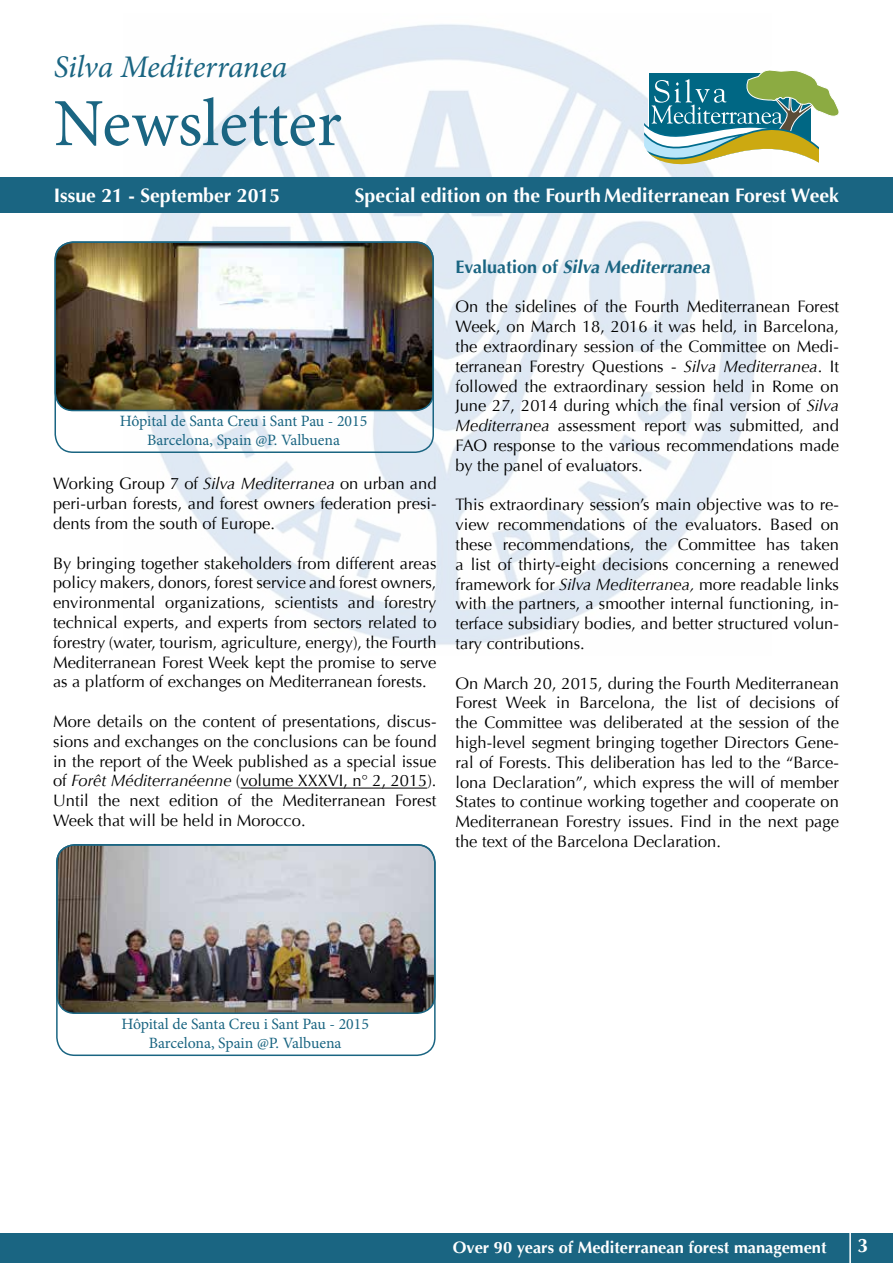
<style>
.page{position:relative;width:893px;height:1263px;background:#fff}
.page>*{position:absolute;margin:0;border:0;box-sizing:border-box;transform-origin:0 0}
.t1{font:67.5px "Minion Pro";color:#1a6582}
.t2{font:italic 31.5px "Minion Pro";color:#1a6582}
.t3{font:700 19.5px "Optima";color:#fff}
.t4{font:italic 700 18px "Optima";color:#1a6582}
.t5{font:16.5px/19.8px "Optima";color:#000;text-align:justify}
.t6{font:700 16.5px "Optima";color:#fff}
.t7{font:15.75px/18.9px "Minion Pro";color:#1a6582;text-align:center}
.s1{font-style:italic}
.s2{font-style:normal}
</style>
<div class="page">
<img style="left:123px;top:24px;width:648px;height:621px">
<div style="left:0;top:178px;width:893px;height:35px;background:#1a6582"></div>
<div style="left:0;top:1234px;width:893px;height:29px;background:#1a6582"></div>
<svg style="left:644px;top:63px;width:195px;height:104px"></svg>
<hr style="left:849px;top:1221px;width:2px;height:42px;background:#fff">
<img style="left:57px;top:845px;width:376px;height:168px">
<hr style="left:241px;top:788px;width:186px;height:1px;background:#000">
<img style="left:55px;top:242px;width:378px;height:168px">
<div style="left:56px;top:844px;width:380px;height:212px;border:2px solid #1a6582;border-radius:18px"></div>
<div style="left:55px;top:241px;width:379px;height:212px;border:2px solid #1a6582;border-radius:18px"></div>
<h2 class="t2" style="left:54px;top:46px;width:235px">Silva Mediterranea</h2>
<h1 class="t1" style="left:54px;top:78px;width:290px">Newsletter</h1>
<p class="t3" style="left:54px;top:184px;width:228px">Issue 21 - September 2015</p>
<p class="t3" style="left:355px;top:184px;width:486px">Special edition on the Fourth Mediterranean Forest Week</p>
<p class="t7" style="left:120px;top:412px;width:249px">Hôpital de Santa Creu i Sant Pau - 2015<br>Barcelona, Spain @P. Valbuena</p>
<p class="t5" style="left:53px;top:474px;width:385px">Working Group 7 of <span class="s1">Silva Mediterranea</span> on urban and peri-urban forests, and forest owners federation presi&shy;dents from the south of Europe.</p>
<p class="t5" style="left:53px;top:553px;width:385px">By bringing together stakeholders from different areas policy makers, donors, forest service and forest owners, environmental organizations, scientists and forestry technical experts, and experts from sectors related to forestry (water, tourism, agriculture, energy), the Fourth Mediterranean Forest Week kept the promise to serve as a platform of exchanges on Mediterranean forests.</p>
<p class="t5" style="left:53px;top:712px;width:385px">More details on the content of presentations, discus&shy;sions and exchanges on the conclusions can be found in the report of the Week published as a special issue of <span class="s1">Forêt Méditerranéenne</span> (volume XXXVI, n° 2, 2015).<br>Until the next edition of the Mediterranean Forest Week that will be held in Morocco.</p>
<p class="t4" style="left:455px;top:256px;width:260px"><span class="s2">E va l u a t i o n o f</span> Silva Mediterranea</p>
<p class="t5" style="left:455px;top:297px;width:385px">On the sidelines of the Fourth Mediterranean Forest Week, on March 18, 2016 it was held, in Barcelona, the extraordinary session of the Committee on Medi&shy;terranean Forestry Questions - <span class="s1">Silva Mediterranea</span>. It followed the extraordinary session held in Rome on June 27, 2014 during which the final version of <span class="s1">Silva Mediterranea</span> assessment report was submitted, and FAO response to the various recommendations made by the panel of evaluators.</p>
<p class="t5" style="left:455px;top:495px;width:385px">This extraordinary session’s main objective was to re&shy;view recommendations of the evaluators. Based on these recommendations, the Committee has taken a list of thirty-eight decisions concerning a renewed framework for <span class="s1">Silva Mediterranea,</span> more readable links with the partners, a smoother internal functioning, in&shy;terface subsidiary bodies, and better structured volun&shy;tary contributions.</p>
<p class="t5" style="left:455px;top:673px;width:385px">On March 20, 2015, during the Fourth Mediterranean Forest Week in Barcelona, the list of decisions of the Committee was deliberated at the session of the high-level segment bringing together Directors Gene&shy;ral of Forests. This deliberation has led to the “Barce&shy;lona Declaration”, which express the will of member States to continue working together and cooperate on Mediterranean Forestry issues. Find in the next page the text of the Barcelona Declaration.</p>
<p class="t7" style="left:121px;top:1014px;width:249px">Hôpital de Santa Creu i Sant Pau - 2015<br>Barcelona, Spain @P. Valbuena</p>
<p class="t6" style="left:453px;top:1237px;width:375px">Over 90 years of Mediterranean forest management</p>
<p class="t3" style="left:857px;top:1234px;width:12px">3</p>
</div>
